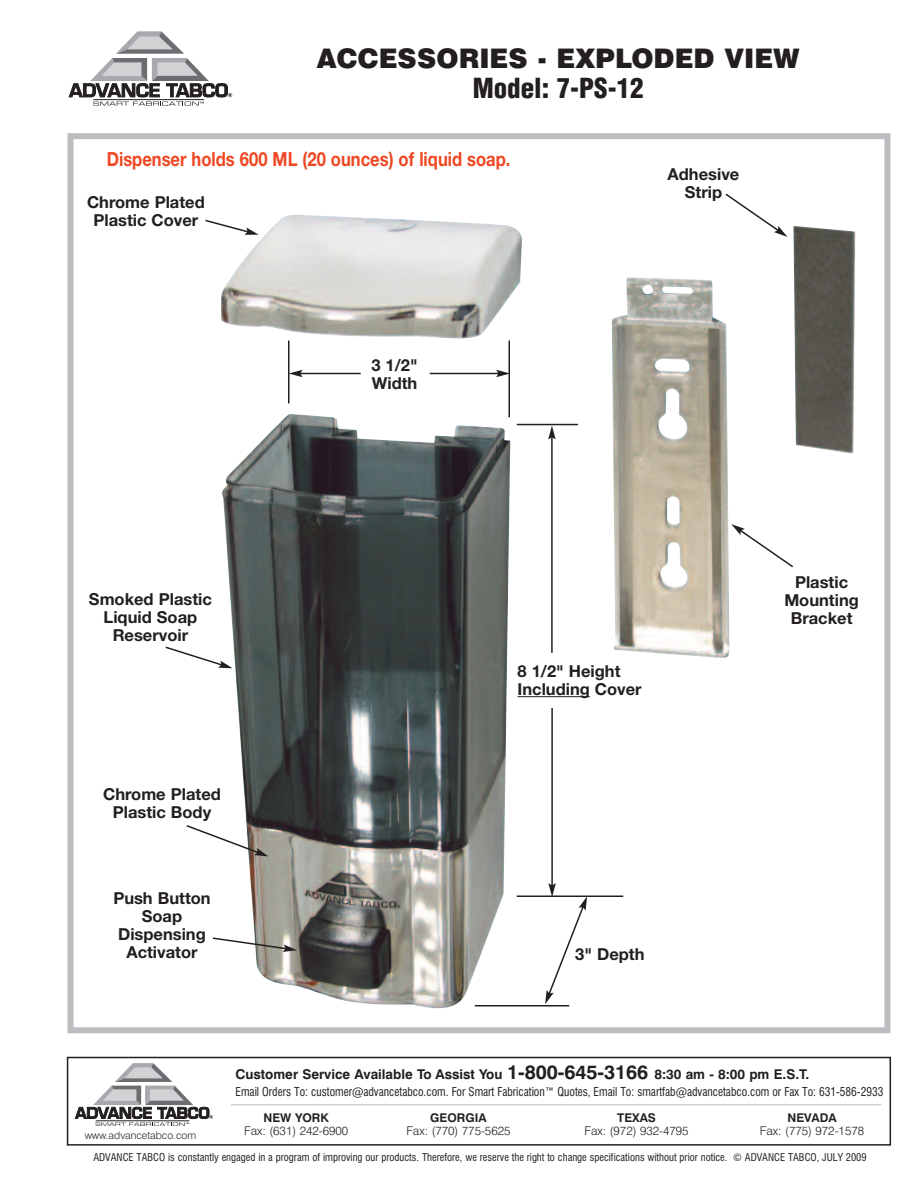
<style>
.page{position:relative;width:918px;height:1188px;background:#fff}
.page>*{position:absolute;margin:0;border:0;box-sizing:border-box;transform-origin:0 0}
.t1{font:900 27px "Swiss 721 BT";color:#231f20}
.t2{font:900 condensed 27px "Helvetica";color:#231f20}
.t3{font:700 19.5px "Helvetica Neue";color:#ef4722;scale:.85 1}
.t4{font:700 16.5px/18px "Helvetica Neue";color:#231f20;text-align:center}
.t5{font:700 13.5px "Swiss 721 BT";color:#231f20}
.t6{font:condensed 12px "Swiss 721 BT";color:#231f20;scale:.95 1}
.t7{font:300 12px "Swiss 721 BT";color:#231f20}
.t8{font:700 12px "Swiss 721 BT";color:#231f20}
.t9{font:condensed 10.5px "Swiss 721 BT";color:#231f20}
.t10{font:300 10.5px "Swiss 721 BT";color:#231f20}
.s1{font-size:19.5px}
</style>
<div class="page">
<div style="left:68px;top:133px;width:822px;height:900px;border:6px solid #bcbdc0"></div>
<svg style="left:69px;top:31px;width:163px;height:75px"></svg>
<img style="left:221px;top:215px;width:302px;height:794px">
<hr style="left:518px;top:696px;width:72px;height:1px;background:#231f20">
<svg style="left:205px;top:219px;width:54px;height:16px"></svg>
<svg style="left:731px;top:524px;width:62px;height:44px"></svg>
<svg style="left:725px;top:193px;width:63px;height:44px"></svg>
<svg style="left:186px;top:824px;width:83px;height:32px"></svg>
<hr style="left:509px;top:340px;width:1px;height:77px;background:#231f20">
<hr style="left:288px;top:340px;width:2px;height:64px;background:#231f20">
<hr style="left:551px;top:437px;width:2px;height:216px;background:#231f20">
<svg style="left:548px;top:426px;width:8px;height:13px"></svg>
<hr style="left:551px;top:708px;width:2px;height:178px;background:#231f20">
<svg style="left:545px;top:883px;width:42px;height:121px"></svg>
<img style="left:611px;top:277px;width:119px;height:381px">
<img style="left:793px;top:226px;width:63px;height:228px">
<hr style="left:475px;top:1005px;width:94px;height:1px;background:#231f20">
<hr style="left:517px;top:896px;width:106px;height:1px;background:#231f20">
<hr style="left:517px;top:424px;width:61px;height:1px;background:#231f20">
<hr style="left:300px;top:373px;width:61px;height:1px;background:#231f20">
<svg style="left:289px;top:370px;width:14px;height:7px"></svg>
<hr style="left:430px;top:373px;width:69px;height:1px;background:#231f20">
<svg style="left:496px;top:370px;width:13px;height:7px"></svg>
<svg style="left:165px;top:645px;width:67px;height:23px"></svg>
<svg style="left:212px;top:936px;width:85px;height:16px"></svg>
<div style="left:67px;top:1057px;width:824px;height:89px;border:2px solid #231f20"></div>
<svg style="left:75px;top:1063px;width:138px;height:63px"></svg>
<hr style="left:231px;top:1105px;width:650px;height:1px;background:#bcbdc0">
<h1 class="t1" style="left:317px;top:49px;width:485px">ACCESSORIES - EXPLODED VIEW</h1>
<h1 class="t2" style="left:473px;top:73px;width:172px">Model: 7-PS-12</h1>
<p class="t3" style="left:107px;top:152px;width:477px">Dispenser holds 600 ML (20 ounces) of liquid soap.</p>
<p class="t4" style="left:87px;top:195px;width:119px">Chrome Plated<br>Plastic Cover</p>
<p class="t4" style="left:371px;top:357px;width:48px;text-align:left">3 1/2"<br>Width</p>
<p class="t4" style="left:668px;top:166px;width:73px">Adhesive<br>Strip</p>
<p class="t4" style="left:89px;top:592px;width:124px">Smoked Plastic<br>Liquid Soap<br>Reservoir</p>
<p class="t4" style="left:103px;top:787px;width:119px">Chrome Plated<br>Plastic Body</p>
<p class="t4" style="left:113px;top:891px;width:99px">Push Button<br>Soap<br>Dispensing<br>Activator</p>
<p class="t4" style="left:518px;top:664px;width:126px;text-align:left">8 1/2" Height<br>Including Cover</p>
<p class="t4" style="left:575px;top:947px;width:71px">3" Depth</p>
<p class="t4" style="left:784px;top:574px;width:76px">Plastic<br>Mounting<br>Bracket</p>
<p class="t5" style="left:236px;top:1069px;width:575px">Customer Service Available To Assist You <span class="s1">1-800-645-3166</span> 8:30 am - 8:00 pm E.S.T.</p>
<p class="t6" style="left:236px;top:1084px;width:684px">Email Orders To: customer@advancetabco.com. For Smart Fabrication™ Quotes, Email To: smartfab@advancetabco.com or Fax To: 631-586-2933</p>
<p class="t8" style="left:264px;top:1113px;width:67px">NEW YORK</p>
<p class="t8" style="left:430px;top:1113px;width:58px">GEORGIA</p>
<p class="t8" style="left:617px;top:1113px;width:40px">TEXAS</p>
<p class="t8" style="left:788px;top:1113px;width:51px">NEVADA</p>
<p class="t10" style="left:85px;top:1131px;width:113px">www.advancetabco.com</p>
<p class="t7" style="left:244px;top:1127px;width:106px">Fax: (631) 242-6900</p>
<p class="t7" style="left:406px;top:1127px;width:106px">Fax: (770) 775-5625</p>
<p class="t7" style="left:584px;top:1127px;width:106px">Fax: (972) 932-4795</p>
<p class="t7" style="left:760px;top:1127px;width:106px">Fax: (775) 972-1578</p>
<p class="t9" style="left:93px;top:1151px;width:775px">ADVANCE TABCO is constantly engaged in a program of improving our products. Therefore, we reserve the right to change specifications without prior notice. © ADVANCE TABCO, JULY 2009</p>
</div>
